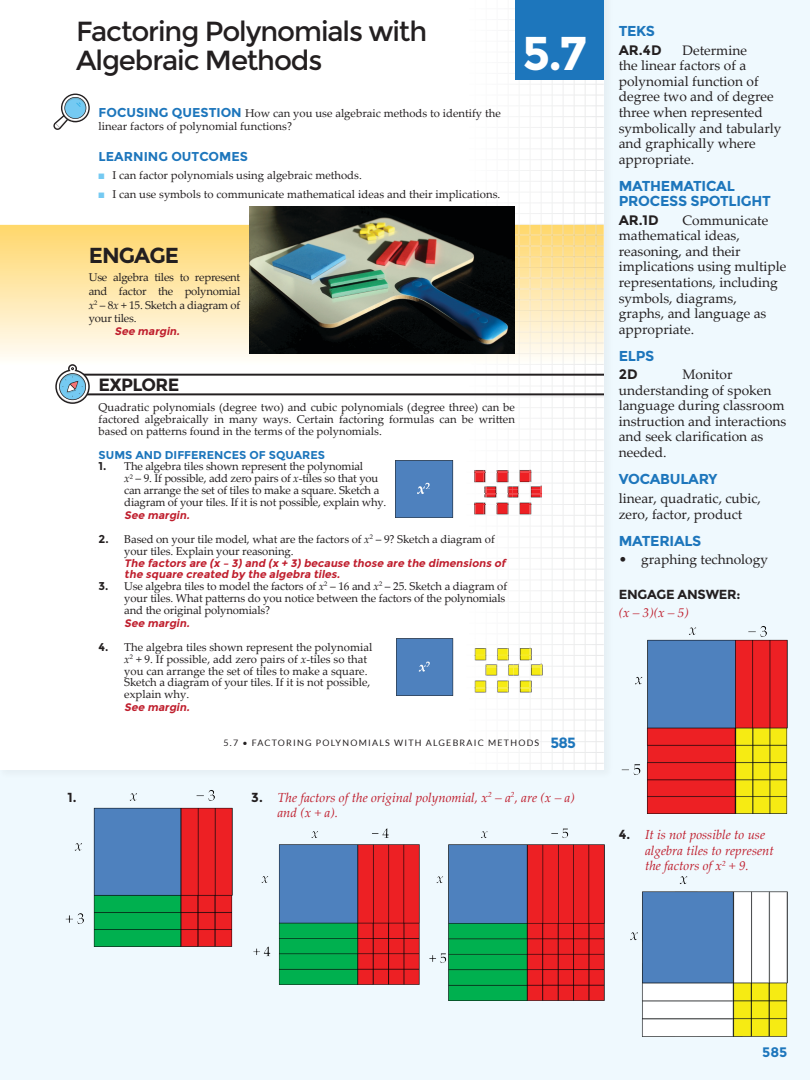
<style>
.page{position:relative;width:810px;height:1080px;background:#eff9fe}
.page>*{position:absolute;margin:0;border:0;box-sizing:border-box;transform-origin:0 0}
.t1{font:700 47.38px "Montserrat";color:#fff}
.t2{font:27.62px/28.6px "Montserrat";letter-spacing:-.04em;color:#231f20}
.t3{font:700 21.75px "Montserrat";letter-spacing:-.04em;color:#231f20}
.t4{font:700 17.75px "Montserrat";letter-spacing:-.04em;color:#231f20}
.Sidebar_Heading{font:700 14.38px/15.6px "Montserrat";letter-spacing:-.02em;color:#1d76bc}
.TEKS_Body{font:13.75px/15.6px "Palatino Linotype";color:#231f20}
.TEKS_Body-2{font:700 13.75px "Montserrat";color:#231f20}
.t5{font:700 13.75px "Montserrat";color:#1d76bc}
.Sidebar_Answer_Body{font:italic 13.12px/15.8px "Palatino Linotype";color:#bf1e2d}
.Sidebar_Answer_Headi{font:700 13.12px "Montserrat";letter-spacing:-.02em;color:#231f20}
.Sidebar_Answer_NO_nu{font:italic 13.12px "Palatino Linotype";color:#bf1e2d}
.Sidebar_Answer_Body-2{font:700 13.12px "Montserrat";color:#231f20}
.t6{font:700 12.88px "Montserrat";color:#1d76bc}
.t7{font:11.38px/11.9px "Palatino Linotype";letter-spacing:-.01em;color:#231f20}
.t8{font:700 11.38px "Montserrat";color:#1d76bc}
.t9{font:italic 700 10.88px/11.9px "Montserrat";color:#bf1e2d}
.t10{font:8.88px "Lato";letter-spacing:.14em;color:#231f20}
.s1{font-family:"Montserrat";font-weight:700;font-size:12.88px;color:#1d76bc}
.s2{color:#75caf2}
.s3{font-style:italic}
.s4{font-family:"Montserrat";font-weight:700}
.s5{font-family:"Montserrat";font-weight:700;font-size:14.75px;color:#1d76bc}
.s6{font-family:"Montserrat";font-weight:700;font-style:normal;color:#231f20}
</style>
<div class="page">
<div style="left:0;top:0;width:614px;height:780px;background:#e9f3f7"></div>
<div style="left:0;top:0;width:604px;height:770px;background:#fff"></div>
<img style="left:65px;top:790px;width:167px;height:156px">
<img style="left:253px;top:828px;width:167px;height:157px">
<img style="left:429px;top:828px;width:176px;height:173px">
<svg style="left:515px;top:80px;width:89px;height:145px"></svg>
<div style="left:515px;top:0;width:89px;height:80px;background:#1d76bc"></div>
<svg style="left:0;top:225px;width:464px;height:133px;background:#ffe9af"></svg>
<img style="left:464px;top:225px;width:140px;height:142px">
<svg style="left:53px;top:94px;width:37px;height:36px"></svg>
<hr style="left:68px;top:374px;width:536px;height:2px;background:#231f20">
<hr style="left:68px;top:393px;width:536px;height:2px;background:#231f20">
<svg style="left:55px;top:364px;width:35px;height:40px"></svg>
<img style="left:396px;top:461px;width:58px;height:57px">
<img style="left:474px;top:461px;width:68px;height:55px">
<img style="left:396px;top:639px;width:58px;height:57px">
<img style="left:474px;top:644px;width:69px;height:49px">
<img style="left:249px;top:206px;width:266px;height:148px">
<img style="left:621px;top:626px;width:167px;height:188px">
<img style="left:631px;top:877px;width:157px;height:159px">
<p class="t2" style="left:76px;top:17px;width:353px">Factoring Polynomials with<br>Algebraic Methods</p>
<p class="t7" style="left:99px;top:105px;width:404px;line-height:13.8px"><span class="s1">FOCUSING QUESTION</span> How can you use algebraic methods to identify the linear factors of polynomial functions?</p>
<p class="t6" style="left:99px;top:149px;width:151px">LEARNING OUTCOMES</p>
<p class="t7" style="left:99px;top:169px;width:265px"><span class="s2">■</span> I can factor polynomials using algebraic methods.</p>
<p class="t7" style="left:99px;top:187px;width:403px"><span class="s2">■</span> I can use symbols to communicate mathematical ideas and their implications.</p>
<p class="t1" style="left:522px;top:25px;width:66px">5.7</p>
<p class="t3" style="left:89px;top:242px;width:92px">ENGAGE</p>
<p class="t7" style="left:89px;top:270px;width:153px;line-height:13.8px;text-align:justify">Use algebra tiles to represent and factor the polynomial <span class="s3">x</span><sup>2</sup> – 8<span class="s3">x</span> + 15. Sketch a diagram of your tiles.</p>
<p class="t9" style="left:114px;top:325px;width:69px">See margin.</p>
<p class="t4" style="left:99px;top:374px;width:82px">EXPLORE</p>
<p class="t7" style="left:99px;top:401px;width:418px;text-align:justify">Quadratic polynomials (degree two) and cubic polynomials (degree three) can be factored algebraically in many ways. Certain factoring formulas can be written based on patterns found in the terms of the polynomials.</p>
<p class="t8" style="left:99px;top:448px;width:228px">SUMS AND DIFFERENCES OF SQUARES</p>
<p class="t7" style="left:124px;top:460px;width:264px;text-indent:-26px"><span class="s4">1.</span> The algebra tiles shown represent the polynomial<br><span class="s3">x</span><sup>2</sup> – 9. If possible, add zero pairs of <span class="s3">x</span>-tiles so that you can arrange the set of tiles to make a square. Sketch a diagram of your tiles. If it is not possible, explain why.</p>
<p class="t9" style="left:124px;top:510px;width:69px">See margin.</p>
<p class="t7" style="left:124px;top:533px;width:372px;text-indent:-26px"><span class="s4">2.</span> Based on your tile model, what are the factors of <span class="s3">x</span><sup>2</sup> – 9? Sketch a diagram of your tiles. Explain your reasoning.</p>
<p class="t9" style="left:124px;top:557px;width:383px">The factors are (x – 3)and (x + 3)because those are the dimensions of the square created by the algebra tiles.</p>
<p class="t7" style="left:124px;top:580px;width:384px;text-indent:-26px"><span class="s4">3.</span> Use algebra tiles to model the factors of <span class="s3">x</span><sup>2</sup> – 16 and <span class="s3">x</span><sup>2</sup> – 25. Sketch a diagram of your tiles. What patterns do you notice between the factors of the polynomials and the original polynomials?</p>
<p class="t9" style="left:124px;top:617px;width:69px">See margin.</p>
<p class="t7" style="left:124px;top:641px;width:250px;text-indent:-26px"><span class="s4">4.</span> The algebra tiles shown represent the polynomial <span class="s3">x</span><sup>2</sup> + 9. If possible, add zero pairs of <span class="s3">x</span>-tiles so that you can arrange the set of tiles to make a square.<br>Sketch a diagram of your tiles. If it is not possible, explain why.</p>
<p class="t9" style="left:124px;top:701px;width:69px">See margin.</p>
<p class="t10" style="left:223px;top:738px;width:354px">5.7 • FACTORING POLYNOMIALS WITH ALGEBRAIC METHODS <span class="s5">585</span></p>
<p class="Sidebar_Answer_Body-2" style="left:68px;top:789px;width:11px">1.</p>
<p class="Sidebar_Answer_Body" style="left:278px;top:789px;width:299px;text-indent:-26px"><span class="s6">3.</span> The factors of the original polynomial, x<sup>2</sup> – a<sup>2</sup>, are (x – a) and (x + a).</p>
<p class="Sidebar_Heading" style="left:619px;top:24px;width:38px">TEKS</p>
<p class="TEKS_Body-2" style="left:619px;top:42px;width:44px">AR.4D</p>
<p class="TEKS_Body" style="left:619px;top:42px;width:164px;text-indent:64px">Determine<br>the linear factors of a polynomial function of degree two and of degree three when represented symbolically and tabularly and graphically where appropriate.</p>
<p class="Sidebar_Heading" style="left:619px;top:178px;width:154px">MATHEMATICAL<br>PROCESS SPOTLIGHT</p>
<p class="TEKS_Body-2" style="left:619px;top:212px;width:41px">AR.1D</p>
<p class="TEKS_Body" style="left:619px;top:212px;width:169px;text-indent:64px">Communicate mathematical ideas, reasoning, and their implications using multiple representations, including symbols, diagrams,<br>graphs, and language as appropriate.</p>
<p class="Sidebar_Heading" style="left:619px;top:348px;width:37px">ELPS</p>
<p class="TEKS_Body-2" style="left:619px;top:366px;width:20px">2D</p>
<p class="TEKS_Body" style="left:619px;top:366px;width:169px;text-indent:64px">Monitor understanding of spoken language during classroom instruction and interactions and seek clarification as needed.</p>
<p class="Sidebar_Heading" style="left:619px;top:471px;width:100px">VOCABULARY</p>
<p class="TEKS_Body" style="left:619px;top:489px;width:144px;line-height:16.2px">linear, quadratic, cubic, zero, factor, product</p>
<p class="Sidebar_Heading" style="left:619px;top:533px;width:84px">MATERIALS</p>
<p class="TEKS_Body" style="left:619px;top:551px;width:151px">• graphing technology</p>
<p class="Sidebar_Answer_Headi" style="left:619px;top:586px;width:123px">ENGAGE ANSWER:</p>
<p class="Sidebar_Answer_NO_nu" style="left:619px;top:603px;width:71px">(x – 3)(x – 5)</p>
<p class="Sidebar_Answer_Body" style="left:645px;top:826px;width:130px;text-indent:-26px"><span class="s6">4.</span> It is not possible to use algebra tiles to represent the factors of x<sup>2</sup> + 9.</p>
<p class="t5" style="left:762px;top:1043px;width:27px">585</p>
</div>
